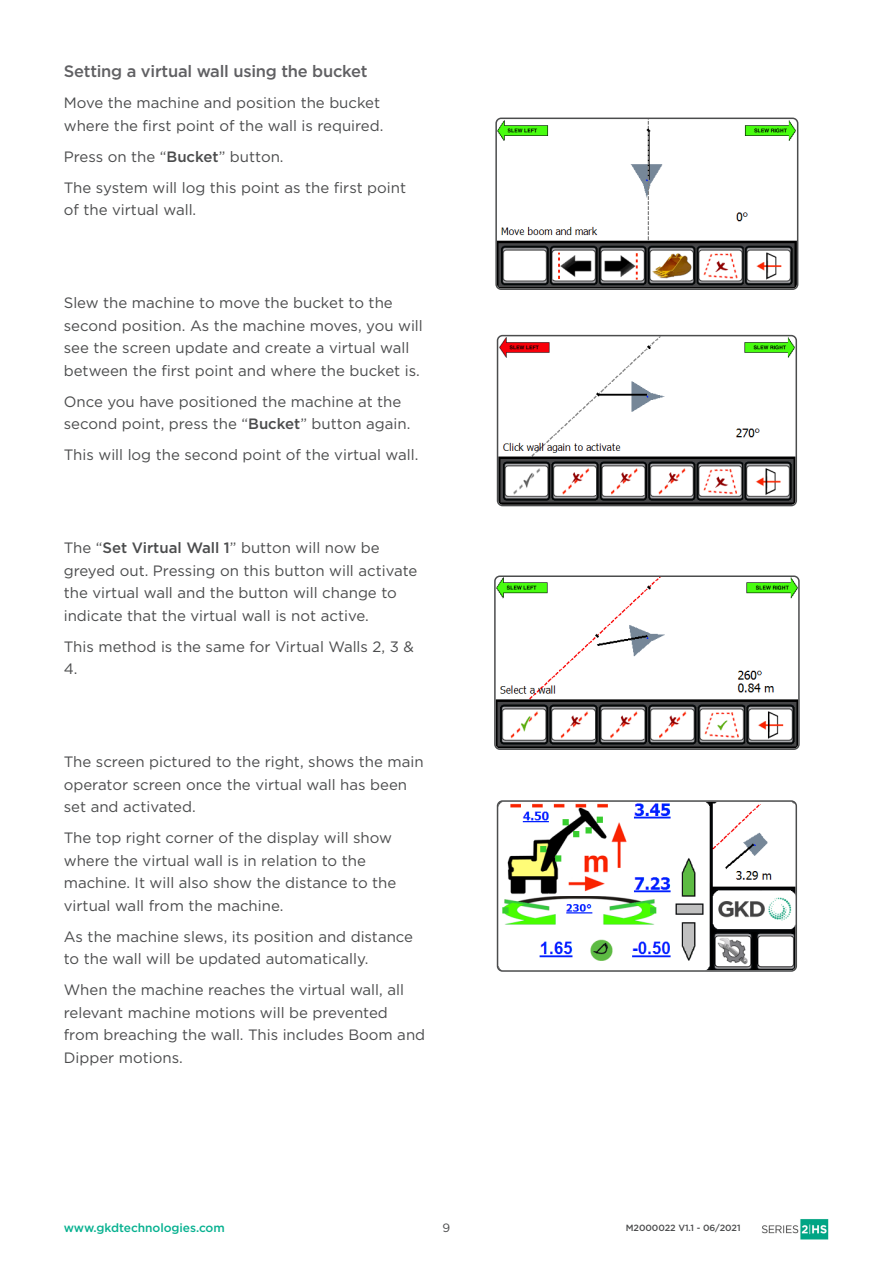
<style>
.page{position:relative;width:893px;height:1263px;background:#fff}
.page>*{position:absolute;margin:0;border:0;box-sizing:border-box;transform-origin:0 0}
.Descriptive_Title{font:500 16.5px "Gotham";letter-spacing:-.015em;color:#606063}
.Body_Text{font:15px/22.5px "Gotham";color:#4b4c4d}
.t1{font:500 12px "Gotham";letter-spacing:-.005em;color:#07b190}
.t2{font:12px "Gotham";color:#4b4c4d}
.t3{font:500 9px "Gotham";letter-spacing:-.005em;color:#4b4c4d}
.s1{font-weight:500}
</style>
<div class="page">
<img style="left:762px;top:1219px;width:67px;height:20px">
<img style="left:498px;top:121px;width:297px;height:166px">
<div style="left:495px;top:118px;width:303px;height:172px;border:2px solid #4b4c4d;border-radius:5px"></div>
<img style="left:500px;top:338px;width:294px;height:165px">
<div style="left:497px;top:335px;width:300px;height:171px;border:2px solid #4b4c4d;border-radius:5px"></div>
<img style="left:497px;top:578px;width:300px;height:169px">
<div style="left:494px;top:575px;width:306px;height:175px;border:2px solid #4b4c4d;border-radius:5px"></div>
<img style="left:500px;top:803px;width:294px;height:166px">
<div style="left:497px;top:800px;width:300px;height:172px;border:2px solid #4b4c4d;border-radius:5px"></div>
<p class="Descriptive_Title" style="left:64px;top:60px;width:305px">Setting a virtual wall using the bucket</p>
<p class="Body_Text" style="left:64px;top:91px;width:321px">Move the machine and position the bucket where the first point of the wall is required.</p>
<p class="Body_Text" style="left:64px;top:145px;width:221px">Press on the “<span class="s1">Bucket</span>” button.</p>
<p class="Body_Text" style="left:64px;top:176px;width:344px">The system will log this point as the first point of the virtual wall.</p>
<p class="Body_Text" style="left:64px;top:291px;width:361px">Slew the machine to move the bucket to the second position. As the machine moves, you will see the screen update and create a virtual wall between the first point and where the bucket is.</p>
<p class="Body_Text" style="left:64px;top:390px;width:348px">Once you have positioned the machine at the second point, press the “<span class="s1">Bucket</span>” button again.</p>
<p class="Body_Text" style="left:64px;top:443px;width:356px">This will log the second point of the virtual wall.</p>
<p class="Body_Text" style="left:64px;top:536px;width:355px">The “<span class="s1">Set Virtual Wall 1</span>” button will now be greyed out. Pressing on this button will activate the virtual wall and the button will change to indicate that the virtual wall is not active.</p>
<p class="Body_Text" style="left:64px;top:635px;width:352px">This method is the same for Virtual Walls 2, 3 &amp;<br>4.</p>
<p class="Body_Text" style="left:64px;top:750px;width:361px">The screen pictured to the right, shows the main operator screen once the virtual wall has been set and activated.</p>
<p class="Body_Text" style="left:64px;top:826px;width:334px">The top right corner of the display will show where the virtual wall is in relation to the machine. It will also show the distance to the virtual wall from the machine.</p>
<p class="Body_Text" style="left:64px;top:925px;width:351px">As the machine slews, its position and distance to the wall will be updated automatically.</p>
<p class="Body_Text" style="left:64px;top:978px;width:363px">When the machine reaches the virtual wall, all relevant machine motions will be prevented from breaching the wall. This includes Boom and Dipper motions.</p>
<p class="t1" style="left:64px;top:1220px;width:163px">www.gkdtechnologies.com</p>
<p class="t2" style="left:443px;top:1220px;width:9px">9</p>
<p class="t3" style="left:626px;top:1222px;width:116px">M2000022 V1.1 - 06/2021</p>
</div>
